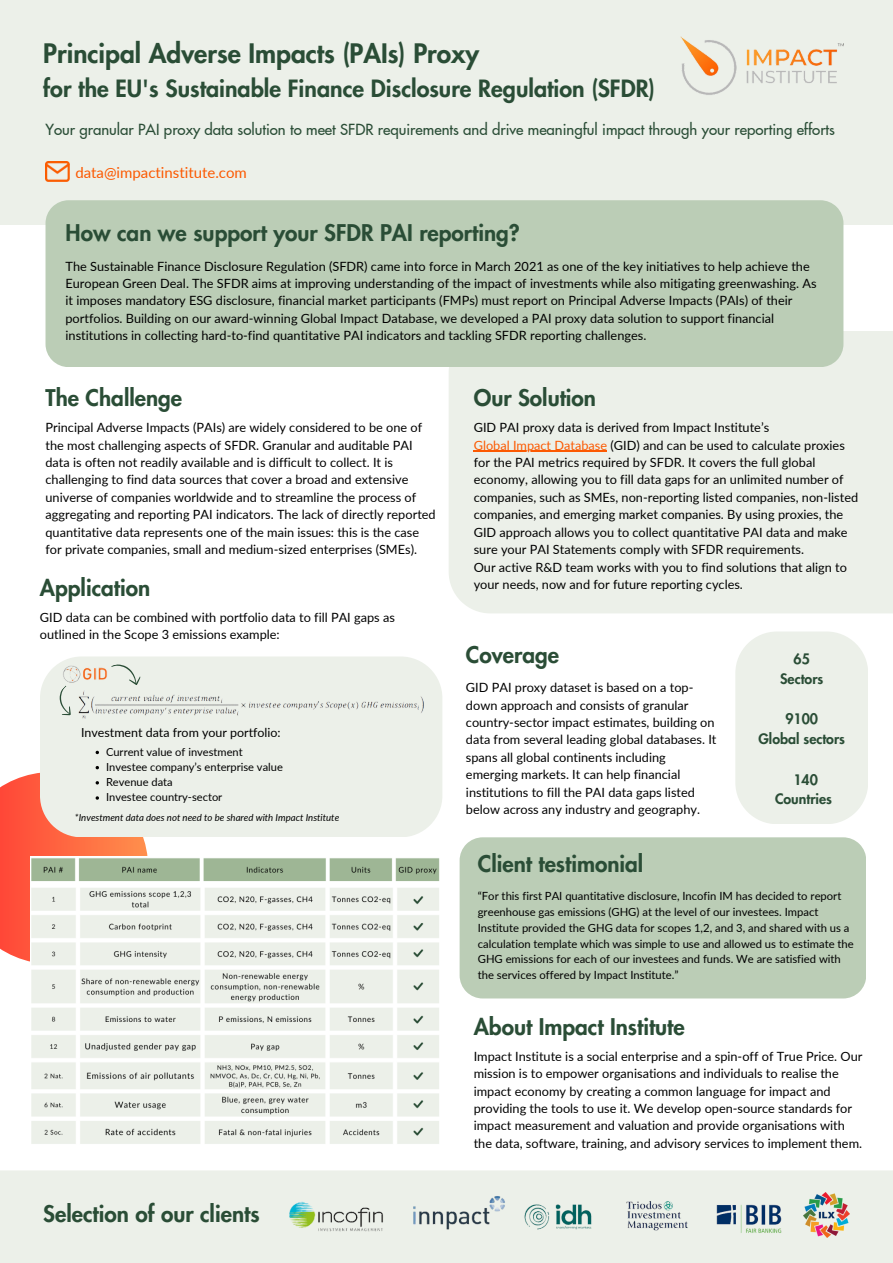
<style>
.page{position:relative;width:893px;height:1263px;background:#fff}
.page>*{position:absolute;margin:0;border:0;box-sizing:border-box;transform-origin:0 0}
.t1{font:800 26.25px "Futura LT Pro";color:#2a4d36}
.t2{font:800 23.25px "Futura LT Pro";color:#2a4d36}
.t3{font:800 22.5px "Futura LT Pro";color:#2a4d36}
.t4{font:500 15px "Futura LT Pro";color:#2a4d36}
.t5{font:15px "Lato";color:#fc5901}
.t6{font:800 14.17px/19.6px "Futura LT Pro";color:#2a4d36;text-align:center}
.t7{font:12.75px/17.4px "Lato";color:#000}
.t8{font:12.45px "Lato";color:#000}
.t9{font:11.25px/15.8px "Lato";color:#000}
.t10{font:11.1px "Lato";color:#000}
.t11{font:italic 9.6px "Lato";color:#000}
.s1{color:#fc5901}
</style>
<div class="page">
<div style="left:0;top:0;width:893px;height:224px;background:#ecf0e9"></div>
<img style="left:680px;top:36px;width:163px;height:59px">
<img style="left:46px;top:161px;width:24px;height:20px">
<div style="left:449px;top:331px;width:444px;height:282px;background:#ecf0e9"></div>
<div style="left:46px;top:200px;width:797px;height:167px;background:#bbcdb6"></div>
<div style="left:0;top:1170px;width:893px;height:93px;background:#ecf0e9"></div>
<img style="left:626px;top:1201px;width:62px;height:30px">
<img style="left:289px;top:1201px;width:94px;height:31px">
<img style="left:524px;top:1204px;width:68px;height:26px">
<img style="left:716px;top:1204px;width:66px;height:29px">
<img style="left:804px;top:1192px;width:45px;height:45px">
<img style="left:413px;top:1196px;width:92px;height:34px">
<div style="left:459px;top:837px;width:407px;height:161px;background:#bbcdb6"></div>
<div style="left:735px;top:631px;width:133px;height:193px;background:#ecf0e9;border-radius:42px"></div>
<div style="left:40px;top:656px;width:402px;height:181px;background:#ecf0e9"></div>
<img style="left:55px;top:659px;width:56px;height:29px">
<img style="left:75px;top:689px;width:354px;height:33px">
<svg style="left:111px;top:660px;width:31px;height:29px"></svg>
<svg style="left:52px;top:685px;width:30px;height:34px"></svg>
<svg style="left:0;top:766px;width:148px;height:196px"></svg>
<img style="left:30px;top:856px;width:410px;height:288px">
<hr style="left:474px;top:451px;width:133px;height:1px;background:#fc5901">
<h1 class="t1" style="left:43px;top:42px;width:437px">Principal Adverse Impacts (PAIs) Proxy</h1>
<h1 class="t2" style="left:43px;top:78px;width:613px">for the EU's Sustainable Finance Disclosure Regulation (SFDR)</h1>
<p class="t4" style="left:46px;top:123px;width:791px">Your granular PAI proxy data solution to meet SFDR requirements and drive meaningful impact through your reporting efforts</p>
<h2 class="t5" style="left:75px;top:163px;width:173px">data@impactinstitute.com</h2>
<h1 class="t3" style="left:65px;top:223px;width:456px">How can we support your SFDR PAI reporting?</h1>
<h5 class="t7" style="left:65px;top:257px;width:752px">The Sustainable Finance Disclosure Regulation (SFDR) came into force in March 2021 as one of the key initiatives to help achieve the European Green Deal. The SFDR aims at improving understanding of the impact of investments while also mitigating greenwashing. As it imposes mandatory ESG disclosure, financial market participants (FMPs) must report on Principal Adverse Impacts (PAIs) of their portfolios. Building on our award-winning Global Impact Database, we developed a PAI proxy data solution to support financial institutions in collecting hard-to-find quantitative PAI indicators and tackling SFDR reporting challenges.</h5>
<p class="t3" style="left:46px;top:388px;width:138px">The Challenge</p>
<h1 class="t3" style="left:474px;top:388px;width:124px">Our Solution</h1>
<p class="t7" style="left:46px;top:418px;width:392px">Principal Adverse Impacts (PAIs) are widely considered to be one of the most challenging aspects of SFDR. Granular and auditable PAI data is often not readily available and is difficult to collect. It is challenging to find data sources that cover a broad and extensive universe of companies worldwide and to streamline the process of aggregating and reporting PAI indicators. The lack of directly reported quantitative data represents one of the main issues: this is the case for private companies, small and medium-sized enterprises (SMEs).</p>
<h4 class="t7" style="left:474px;top:418px;width:297px">GID PAI proxy data is derived from Impact Institute’s</h4>
<p class="t7" style="left:474px;top:436px;width:386px"><span class="s1">Global Impact Database</span> (GID) and can be used to calculate proxies for the PAI metrics required by SFDR. It covers the full global economy, allowing you to fill data gaps for an unlimited number of companies, such as SMEs, non-reporting listed companies, non-listed companies, and emerging market companies. By using proxies, the GID approach allows you to collect quantitative PAI data and make sure your PAI Statements comply with SFDR requirements.<br>Our active R&amp;D team works with you to find solutions that align to your needs, now and for future reporting cycles.</p>
<h4 class="t3" style="left:40px;top:578px;width:112px">Application</h4>
<p class="t7" style="left:40px;top:608px;width:356px">GID data can be combined with portfolio data to fill PAI gaps as outlined in the Scope 3 emissions example:</p>
<h2 class="t8" style="left:81px;top:725px;width:201px">Investment data from your portfolio:</h2>
<h2 class="t10" style="left:106px;top:745px;width:138px">Current value of investment</h2>
<h2 class="t10" style="left:106px;top:760px;width:178px">Investee company’s enterprise value</h2>
<h1 class="t10" style="left:106px;top:775px;width:68px">Revenue data</h1>
<p class="t10" style="left:106px;top:790px;width:118px">Investee country-sector</p>
<p class="t11" style="left:75px;top:811px;width:266px">*Investment data does not need to be shared with Impact Institute</p>
<p class="t3" style="left:43px;top:1203px;width:218px">Selection of our clients</p>
<p class="t3" style="left:466px;top:645px;width:94px">Coverage</p>
<h4 class="t7" style="left:466px;top:678px;width:252px">GID PAI proxy dataset is based on a top&shy;down approach and consists of granular country-sector impact estimates, building on data from several leading global databases. It spans all global continents including emerging markets. It can help financial institutions to fill the PAI data gaps listed below across any industry and geography.</h4>
<p class="t6" style="left:780px;top:649px;width:45px">65<br>Sectors</p>
<p class="t6" style="left:758px;top:710px;width:88px">9100<br>Global sectors</p>
<p class="t6" style="left:775px;top:770px;width:58px">140<br>Countries</p>
<h1 class="t3" style="left:478px;top:853px;width:167px">Client testimonial</h1>
<h4 class="t9" style="left:478px;top:888px;width:377px">“For this first PAI quantitative disclosure, Incofin IM has decided to report greenhouse gas emissions (GHG) at the level of our investees. Impact Institute provided the GHG data for scopes 1,2, and 3, and shared with us a calculation template which was simple to use and allowed us to estimate the GHG emissions for each of our investees and funds. We are satisfied with the services offered by Impact Institute.”</h4>
<p class="t3" style="left:474px;top:1016px;width:212px">About Impact Institute</p>
<p class="t7" style="left:474px;top:1047px;width:390px">Impact Institute is a social enterprise and a spin-off of True Price. Our mission is to empower organisations and individuals to realise the impact economy by creating a common language for impact and providing the tools to use it. We develop open-source standards for impact measurement and valuation and provide organisations with the data, software, training, and advisory services to implement them.</p>
</div>
